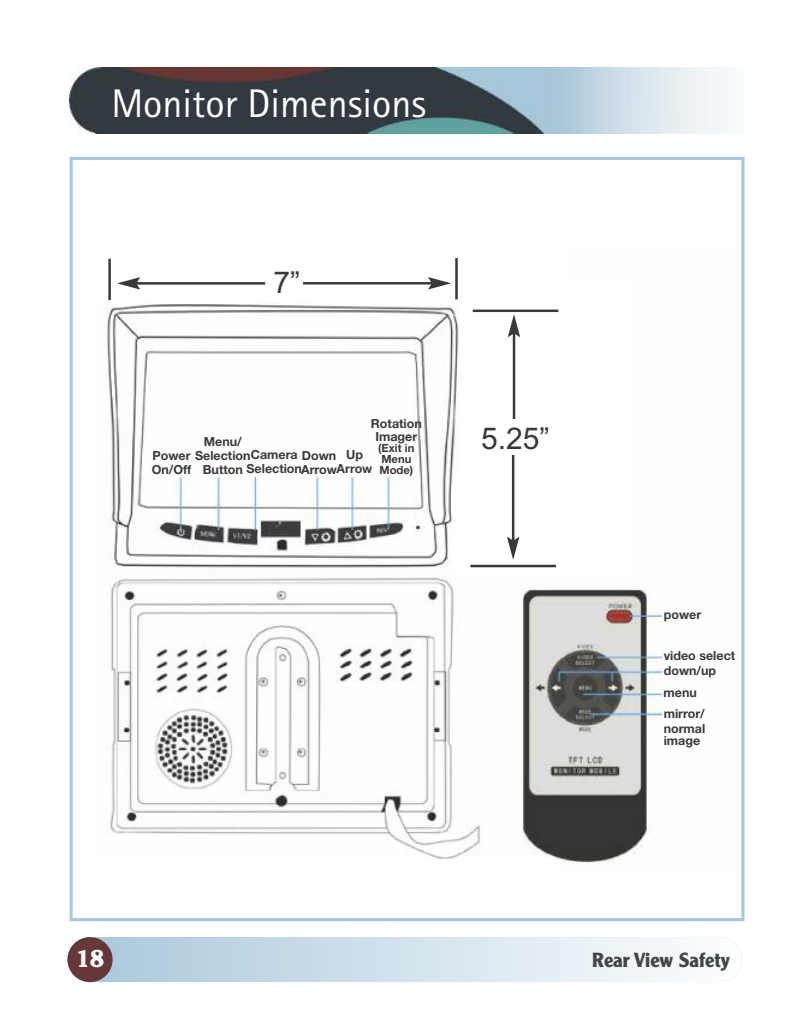
<style>
.page{position:relative;width:810px;height:1035px;background:#fff}
.page>*{position:absolute;margin:0;border:0;box-sizing:border-box;transform-origin:0 0}
.t1{font:40px "Agfa Rotis Sans Serif";color:#fff}
.t2{font:30px "Arial";color:#39383a}
.t3{font:700 25px "Clearface Gothic LH75";color:#fff}
.t4{font:700 20px "Clearface Gothic LH75";color:#434648}
.t5{font:700 12.5px/14.2px "Helvetica Neue LT Std";color:#39383a}
.t6{font:700 11.25px/10.8px "Helvetica Neue LT Std";color:#39383a}
</style>
<div class="page">
<div style="left:68px;top:937px;width:674px;height:45px;background:linear-gradient(to right,#a8c7da,#fefeff);border-radius:22px"></div>
<div style="left:68px;top:937px;width:45px;height:45px;background:#653739;border-radius:50%"></div>
<img style="left:70px;top:68px;width:656px;height:66px">
<img style="left:106px;top:303px;width:558px;height:560px">
<div style="left:70px;top:157px;width:675px;height:764px;border:3px solid #a8c7da"></div>
<div style="left:460px;top:279px;width:173px;height:299px;background:#fff"></div>
<hr style="left:473px;top:310px;width:85px;height:2px;background:#39383a">
<hr style="left:470px;top:565px;width:86px;height:2px;background:#39383a">
<hr style="left:513px;top:333px;width:2px;height:86px;background:#39383a">
<svg style="left:508px;top:314px;width:12px;height:23px"></svg>
<hr style="left:512px;top:455px;width:2px;height:86px;background:#39383a">
<svg style="left:507px;top:537px;width:12px;height:23px"></svg>
<hr style="left:455px;top:258px;width:3px;height:41px;background:#39383a">
<hr style="left:108px;top:259px;width:3px;height:41px;background:#39383a">
<hr style="left:303px;top:282px;width:129px;height:3px;background:#39383a">
<svg style="left:428px;top:277px;width:23px;height:13px"></svg>
<hr style="left:136px;top:282px;width:129px;height:3px;background:#39383a">
<svg style="left:117px;top:277px;width:23px;height:13px"></svg>
<div style="left:85px;top:859px;width:471px;height:19px;background:#fff"></div>
<h1 class="t1" style="left:111px;top:79px;width:316px">Monitor Dimensions</h1>
<h2 class="t2" style="left:273px;top:265px;width:28px">7”</h2>
<p class="t5" style="left:371px;top:418px;width:52px;text-align:center">Rotation<br>Imager</p>
<p class="t6" style="left:378px;top:444px;width:38px">(Exit in<br>Menu<br>Mode)</p>
<p class="t5" style="left:203px;top:429px;width:171px;line-height:27px">Menu/<br>Button SelectionArrowArrow</p>
<p class="t5" style="left:152px;top:450px;width:186px">Power SelectionCamera Down<br>On/Off</p>
<p class="t5" style="left:346px;top:449px;width:18px">Up</p>
<h2 class="t2" style="left:481px;top:421px;width:70px">5.25”</h2>
<p class="t5" style="left:664px;top:609px;width:39px">power</p>
<p class="t5" style="left:664px;top:650px;width:73px">video select down/up</p>
<p class="t5" style="left:664px;top:684px;width:43px;line-height:20.5px">menu mirror/</p>
<p class="t5" style="left:664px;top:723px;width:43px;line-height:12.5px">normal image</p>
<h3 class="t3" style="left:76px;top:944px;width:29px">18</h3>
<h3 class="t4" style="left:592px;top:949px;width:139px">Rear View Safety</h3>
</div>
